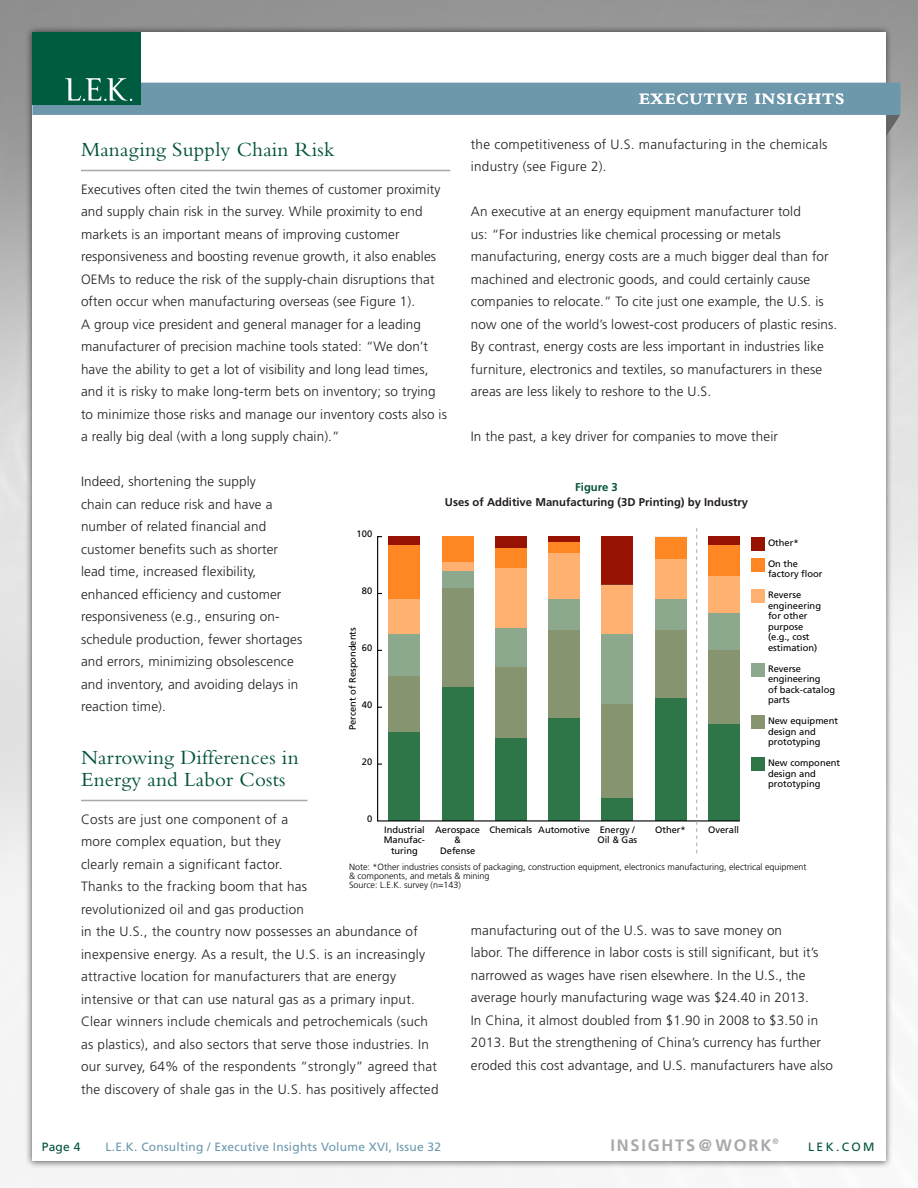
<style>
.page{position:relative;width:918px;height:1188px;background:#fff}
.page>*{position:absolute;margin:0;border:0;box-sizing:border-box;transform-origin:0 0}
.t1{font:21px/22.5px "Bembo";letter-spacing:.01em;color:#00523c}
.t2{font:700 16.5px "Bembo";letter-spacing:.06em;color:#fff}
.t3{font:700 16.5px "Frutiger";letter-spacing:.11em;color:#a7a8ab}
.t4{font:300 13.5px/22.5px "Frutiger";letter-spacing:.01em;color:#231e20}
.t5{font:12px "Frutiger";letter-spacing:.02em;color:#6d98ac}
.t6{font:12px "Frutiger";letter-spacing:.2em;color:#00523c}
.t7{font:700 11.25px "Frutiger";color:#231e20}
.t8{font:700 11.25px "Frutiger";color:#00523c}
.t9{font:9.3px/10.5px "Frutiger";color:#000}
.t10{font:300 9px/9px "Frutiger";color:#000}
.t11{font:700 7.8px "Frutiger";color:#a7a8ab}
</style>
<div class="page">
<div style="left:25px;top:25px;width:868px;height:1143px;background:#231e20;opacity:.75"></div>
<div style="left:32px;top:32px;width:854px;height:1129px;background:#fff"></div>
<svg style="left:886px;top:115px;width:14px;height:22px"></svg>
<div style="left:32px;top:83px;width:868px;height:32px;background:#6d98ac"></div>
<div style="left:32px;top:32px;width:108px;height:73px;background:#005c41"></div>
<svg style="left:65px;top:78px;width:67px;height:23px"></svg>
<hr style="left:81px;top:170px;width:369px;height:1px;background:#a7a8ab">
<hr style="left:81px;top:800px;width:227px;height:1px;background:#a7a8ab">
<svg style="left:377px;top:536px;width:363px;height:286px"></svg>
<svg style="left:696px;top:528px;width:1px;height:325px"></svg>
<div style="left:751px;top:716px;width:13px;height:13px;background:#86946f"></div>
<div style="left:751px;top:663px;width:13px;height:13px;background:#8ca98d"></div>
<div style="left:751px;top:758px;width:13px;height:13px;background:#2e7548"></div>
<div style="left:388px;top:599px;width:32px;height:34px;background:#feb171"></div>
<div style="left:442px;top:562px;width:32px;height:9px;background:#feb171"></div>
<div style="left:495px;top:568px;width:32px;height:60px;background:#feb171"></div>
<div style="left:548px;top:554px;width:32px;height:45px;background:#feb171"></div>
<div style="left:601px;top:585px;width:32px;height:48px;background:#feb171"></div>
<div style="left:655px;top:559px;width:32px;height:40px;background:#feb171"></div>
<div style="left:708px;top:576px;width:32px;height:37px;background:#feb171"></div>
<div style="left:751px;top:590px;width:13px;height:13px;background:#feb171"></div>
<div style="left:751px;top:558px;width:13px;height:13px;background:#fe8623"></div>
<div style="left:751px;top:537px;width:13px;height:13px;background:#971202"></div>
<p class="t2" style="left:639px;top:89px;width:207px">EXECUTIVE INSIGHTS</p>
<p class="t4" style="left:471px;top:133px;width:358px">the competitiveness of U.S. manufacturing in the chemicals industry (see Figure 2).</p>
<p class="t4" style="left:471px;top:201px;width:368px">An executive at an energy equipment manufacturer told<br>us: “For industries like chemical processing or metals manufacturing, energy costs are a much bigger deal than for machined and electronic goods, and could certainly cause companies to relocate.” To cite just one example, the U.S. is now one of the world’s lowest-cost producers of plastic resins.<br>By contrast, energy costs are less important in industries like furniture, electronics and textiles, so manufacturers in these areas are less likely to reshore to the U.S.</p>
<p class="t4" style="left:471px;top:426px;width:309px">In the past, a key driver for companies to move their</p>
<h1 class="t1" style="left:81px;top:138px;width:255px">Managing Supply Chain Risk</h1>
<p class="t4" style="left:81px;top:178px;width:368px">Executives often cited the twin themes of customer proximity and supply chain risk in the survey. While proximity to end markets is an important means of improving customer responsiveness and boosting revenue growth, it also enables OEMs to reduce the risk of the supply-chain disruptions that often occur when manufacturing overseas (see Figure 1).<br>A group vice president and general manager for a leading manufacturer of precision machine tools stated: “We don’t have the ability to get a lot of visibility and long lead times, and it is risky to make long-term bets on inventory; so trying to minimize those risks and manage our inventory costs also is a really big deal (with a long supply chain).”</p>
<p class="t4" style="left:81px;top:471px;width:223px">Indeed, shortening the supply<br>chain can reduce risk and have a number of related financial and customer benefits such as shorter lead time, increased flexibility, enhanced efficiency and customer responsiveness (e.g., ensuring on&shy;schedule production, fewer shortages and errors, minimizing obsolescence and inventory, and avoiding delays in reaction time).</p>
<h1 class="t1" style="left:81px;top:746px;width:219px">Narrowing Differences in<br>Energy and Labor Costs</h1>
<p class="t4" style="left:81px;top:808px;width:359px">Costs are just one component of a<br>more complex equation, but they<br>clearly remain a significant factor.<br>Thanks to the fracking boom that has<br>revolutionized oil and gas production<br>in the U.S., the country now possesses an abundance of inexpensive energy. As a result, the U.S. is an increasingly attractive location for manufacturers that are energy intensive or that can use natural gas as a primary input.<br>Clear winners include chemicals and petrochemicals (such as plastics), and also sectors that serve those industries. In our survey, 64% of the respondents “strongly” agreed that the discovery of shale gas in the U.S. has positively affected</p>
<p class="t8" style="left:575px;top:481px;width:44px">Figure 3</p>
<p class="t7" style="left:445px;top:496px;width:305px">Uses of Additive Manufacturing (3D Printing) by Industry</p>
<p class="t9" style="left:357px;top:529px;width:17px">100</p>
<p class="t9" style="left:768px;top:537px;width:32px">Other*</p>
<p class="t9" style="left:768px;top:558px;width:56px">On the factory floor</p>
<p class="t9" style="left:362px;top:586px;width:12px">80</p>
<p class="t9" style="left:768px;top:590px;width:55px">Reverse engineering for other purpose (e.g., cost estimation)</p>
<p class="t9" style="left:347px;top:730px;width:104px;rotate:-90deg">Percent of Respondents</p>
<p class="t9" style="left:362px;top:643px;width:12px">60</p>
<p class="t9" style="left:768px;top:663px;width:69px">Reverse engineering<br>of back-catalog parts</p>
<p class="t9" style="left:362px;top:699px;width:12px">40</p>
<p class="t9" style="left:768px;top:716px;width:72px">New equipment design and prototyping</p>
<p class="t9" style="left:362px;top:756px;width:12px">20</p>
<p class="t9" style="left:768px;top:758px;width:74px">New component design and prototyping</p>
<p class="t9" style="left:367px;top:813px;width:7px">0</p>
<p class="t9" style="left:384px;top:824px;width:43px;text-align:center">Industrial<br>Manufac&shy;turing</p>
<p class="t9" style="left:600px;top:824px;width:37px">Energy /</p>
<p class="t9" style="left:655px;top:824px;width:32px">Other*</p>
<p class="t9" style="left:708px;top:824px;width:32px">Overall</p>
<p class="t9" style="left:435px;top:824px;width:156px">Aerospace Chemicals Automotive</p>
<p class="t9" style="left:454px;top:835px;width:8px">&amp;</p>
<p class="t9" style="left:440px;top:845px;width:37px">Defense</p>
<p class="t9" style="left:597px;top:835px;width:41px">Oil &amp; Gas</p>
<p class="t10" style="left:349px;top:863px;width:459px">Note: *Other industries consists of packaging, construction equipment, electronics manufacturing, electrical equipment &amp; components, and metals &amp; mining<br>Source: L.E.K. survey (n=143)</p>
<p class="t4" style="left:471px;top:919px;width:364px">manufacturing out of the U.S. was to save money on<br>labor. The difference in labor costs is still significant, but it’s narrowed as wages have risen elsewhere. In the U.S., the average hourly manufacturing wage was $24.40 in 2013.<br>In China, it almost doubled from $1.90 in 2008 to $3.50 in 2013. But the strengthening of China’s currency has further eroded this cost advantage, and U.S. manufacturers have also</p>
<p class="t6" style="left:42px;top:1139px;width:40px">Page 4</p>
<p class="t5" style="left:106px;top:1139px;width:337px">L.E.K. Consulting / Executive Insights Volume XVI, Issue 32</p>
<p class="t11" style="left:772px;top:1137px;width:8px">®</p>
<p class="t3" style="left:610px;top:1135px;width:163px">INSIGHTS@WORK</p>
<p class="t6" style="left:808px;top:1140px;width:68px">LEK.COM</p>
</div>
